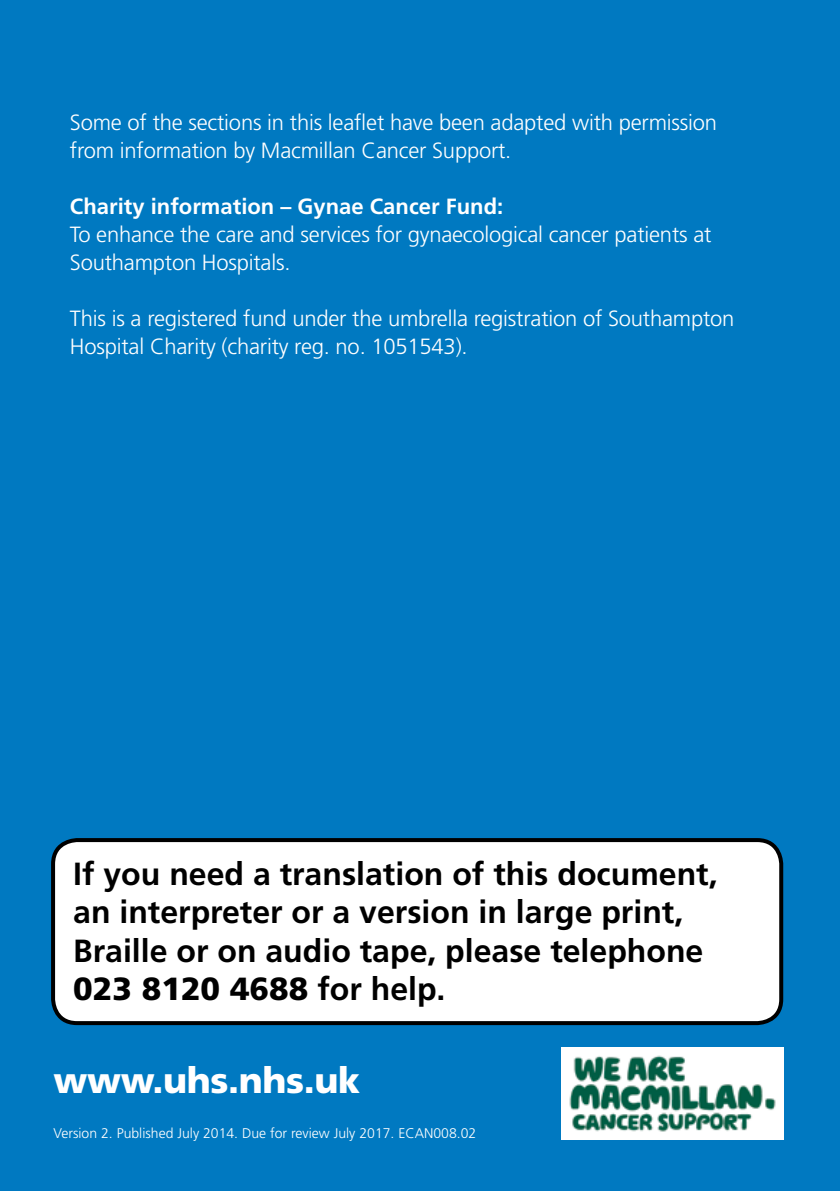
<style>
.page{position:relative;width:840px;height:1191px;background:#fff}
.page>*{position:absolute;margin:0;border:0;box-sizing:border-box;transform-origin:0 0}
.t1{font:900 36px "Frutiger";letter-spacing:-.01em;color:#fff}
.t2{font:700 32px/38.4px "Frutiger";color:#000}
.t3{font:300 22px/28px "Frutiger";letter-spacing:-.01em;color:#fff}
.t4{font:700 22px "Frutiger";color:#fff}
.t5{font:300 14px "Frutiger";color:#fff}
.s1{font-weight:900}
</style>
<div class="page">
<div style="left:0;top:0;width:839px;height:1191px;background:#0079c1"></div>
<div style="left:53px;top:840px;width:727px;height:183px;background:#fff;border-radius:24px"></div>
<div style="left:51px;top:838px;width:731px;height:187px;border:4px solid #000;border-radius:24px"></div>
<img style="left:561px;top:1047px;width:221px;height:93px">
<p class="t3" style="left:70px;top:108px;width:648px">Some of the sections in this leaflet have been adapted with permission from information by Macmillan Cancer Support.</p>
<p class="t4" style="left:70px;top:193px;width:434px">Charity information – Gynae Cancer Fund:</p>
<p class="t3" style="left:70px;top:220px;width:642px">To enhance the care and services for gynaecological cancer patients at<br>Southampton Hospitals.</p>
<p class="t3" style="left:70px;top:304px;width:665px">This is a registered fund under the umbrella registration of Southampton<br>Hospital Charity (charity reg. no. 1051543).</p>
<h2 class="t2" style="left:73px;top:854px;width:645px">If you need a translation of this document, an interpreter or a version in large print, Braille or on audio tape, please telephone <span class="s1">023 8120 4688</span> for help.</h2>
<h1 class="t1" style="left:54px;top:1058px;width:308px">www.uhs.nhs.uk</h1>
<p class="t5" style="left:54px;top:1125px;width:424px">Version 2. Published July 2014. Due for review July 2017. ECAN008.02</p>
</div>
